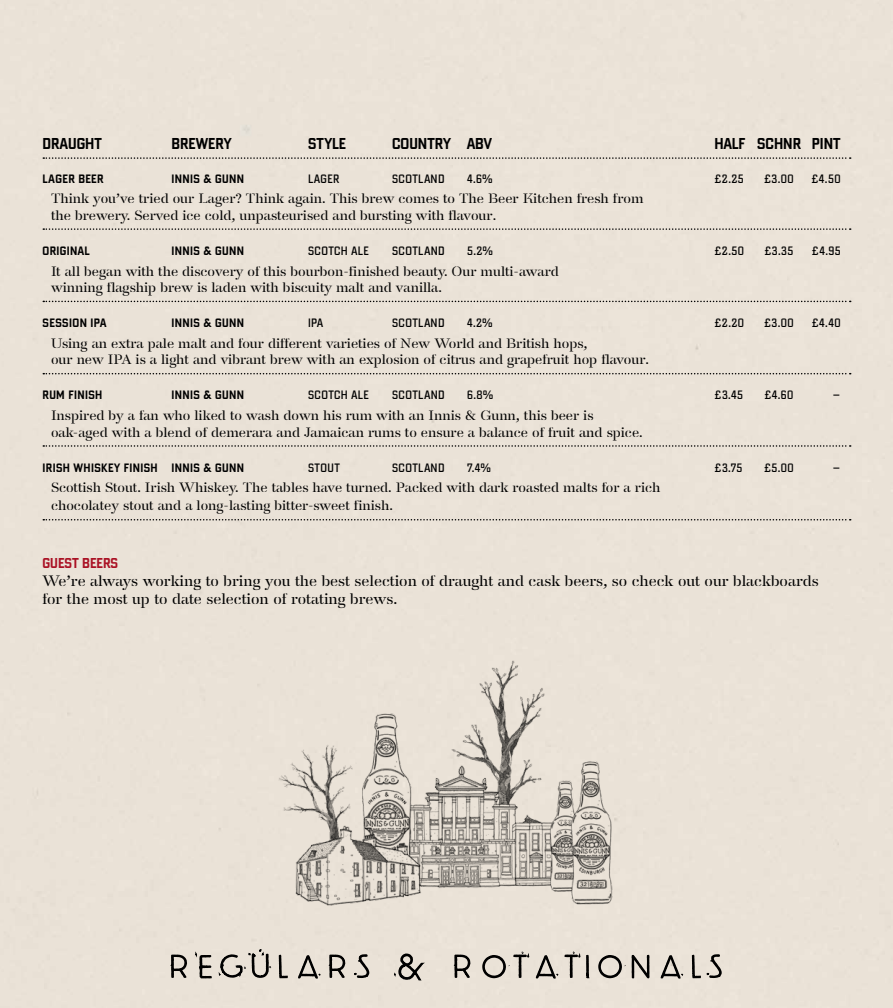
<style>
.page{position:relative;width:893px;height:1008px;background:#fff}
.page>*{position:absolute;margin:0;border:0;box-sizing:border-box;transform-origin:0 0}
.t1{font:16.5px "Banque Gothique Med Ex Cond";color:#000}
.t2{font:500 15px/18px "Danmark";color:#000}
.t3{font:15px "Banque Gothique Med Ex Cond";color:#aa1124}
.t4{font:500 13.5px/16.5px "Danmark";color:#000}
.t5{font:12.75px "Banque Gothique Light Ex Cond";letter-spacing:.03em;color:#000}
.t6{font:12.75px "Banque Gothique Med Ex Cond";letter-spacing:.03em;color:#000}
</style>
<div class="page">
<svg style="left:43px;top:157px;width:808px;height:2px;background:#aba59d"></svg>
<svg style="left:43px;top:228px;width:808px;height:2px;background:#aba59d"></svg>
<svg style="left:43px;top:301px;width:808px;height:1px"></svg>
<svg style="left:43px;top:373px;width:808px;height:1px"></svg>
<svg style="left:43px;top:445px;width:808px;height:2px;background:#aaa49c"></svg>
<svg style="left:43px;top:519px;width:808px;height:1px"></svg>
<svg style="left:170px;top:954px;width:18px;height:37px"></svg>
<svg style="left:194px;top:948px;width:95px;height:43px;background:#cbc4ba"></svg>
<svg style="left:298px;top:942px;width:24px;height:41px"></svg>
<svg style="left:328px;top:954px;width:18px;height:37px"></svg>
<svg style="left:354px;top:953px;width:16px;height:26px"></svg>
<svg style="left:393px;top:953px;width:34px;height:28px"></svg>
<svg style="left:453px;top:954px;width:18px;height:37px"></svg>
<svg style="left:481px;top:942px;width:109px;height:41px;background:#cbc4bb"></svg>
<svg style="left:597px;top:953px;width:53px;height:30px;background:#b7b1a8"></svg>
<svg style="left:660px;top:942px;width:24px;height:41px"></svg>
<svg style="left:690px;top:953px;width:32px;height:26px"></svg>
<img style="left:275px;top:643px;width:359px;height:294px">
<p class="t1" style="left:43px;top:133px;width:61px">DRAUGHT</p>
<p class="t1" style="left:172px;top:133px;width:62px">BREWERY</p>
<p class="t1" style="left:308px;top:133px;width:40px">STYLE</p>
<p class="t1" style="left:392px;top:133px;width:101px">COUNTRY ABV</p>
<p class="t1" style="left:715px;top:133px;width:128px">HALF SCHNR PINT</p>
<p class="t6" style="left:43px;top:170px;width:63px">LAGER BEER</p>
<p class="t6" style="left:172px;top:170px;width:74px">INNIS &amp; GUNN</p>
<p class="t5" style="left:308px;top:170px;width:33px">LAGER</p>
<p class="t5" style="left:392px;top:170px;width:54px">SCOTLAND</p>
<p class="t5" style="left:467px;top:170px;width:27px">4.6%</p>
<p class="t5" style="left:715px;top:170px;width:31px">£2.25</p>
<p class="t5" style="left:764px;top:170px;width:31px">£3.00</p>
<p class="t5" style="left:811px;top:170px;width:31px">£4.50</p>
<p class="t4" style="left:51px;top:191px;width:594px">Think you’ve tried our Lager? Think again. This brew comes to The Beer Kitchen fresh from the brewery. Served ice cold, unpasteurised and bursting with flavour.</p>
<p class="t6" style="left:43px;top:243px;width:49px">ORIGINAL</p>
<p class="t6" style="left:172px;top:243px;width:74px">INNIS &amp; GUNN</p>
<p class="t5" style="left:308px;top:243px;width:62px">SCOTCH ALE</p>
<p class="t5" style="left:392px;top:243px;width:54px">SCOTLAND</p>
<p class="t5" style="left:467px;top:243px;width:27px">5.2%</p>
<p class="t5" style="left:715px;top:243px;width:31px">£2.50</p>
<p class="t5" style="left:764px;top:243px;width:30px">£3.35</p>
<p class="t5" style="left:812px;top:243px;width:30px">£4.95</p>
<p class="t4" style="left:51px;top:263px;width:509px">It all began with the discovery of this bourbon-finished beauty. Our multi-award winning flagship brew is laden with biscuity malt and vanilla.</p>
<p class="t6" style="left:43px;top:315px;width:65px">SESSION IPA</p>
<p class="t6" style="left:172px;top:315px;width:74px">INNIS &amp; GUNN</p>
<p class="t5" style="left:308px;top:315px;width:17px">IPA</p>
<p class="t5" style="left:392px;top:315px;width:54px">SCOTLAND</p>
<p class="t5" style="left:467px;top:315px;width:27px">4.2%</p>
<p class="t5" style="left:715px;top:315px;width:31px">£2.20</p>
<p class="t5" style="left:764px;top:315px;width:31px">£3.00</p>
<p class="t5" style="left:812px;top:315px;width:30px">£4.40</p>
<p class="t4" style="left:51px;top:335px;width:600px">Using an extra pale malt and four different varieties of New World and British hops,<br>our new IPA is a light and vibrant brew with an explosion of citrus and grapefruit hop flavour.</p>
<p class="t6" style="left:43px;top:387px;width:61px">RUM FINISH</p>
<p class="t6" style="left:172px;top:387px;width:74px">INNIS &amp; GUNN</p>
<p class="t5" style="left:308px;top:387px;width:62px">SCOTCH ALE</p>
<p class="t5" style="left:392px;top:387px;width:54px">SCOTLAND</p>
<p class="t5" style="left:467px;top:387px;width:28px">6.8%</p>
<p class="t5" style="left:715px;top:387px;width:30px">£3.45</p>
<p class="t5" style="left:764px;top:387px;width:30px">£4.60</p>
<p class="t5" style="left:832px;top:387px;width:10px">–</p>
<p class="t4" style="left:51px;top:408px;width:593px">Inspired by a fan who liked to wash down his rum with an Innis &amp; Gunn, this beer is oak-aged with a blend of demerara and Jamaican rums to ensure a balance of fruit and spice.</p>
<p class="t6" style="left:43px;top:459px;width:203px">IRISH WHISKEY FINISH INNIS &amp; GUNN</p>
<p class="t5" style="left:308px;top:460px;width:33px">STOUT</p>
<p class="t5" style="left:392px;top:460px;width:54px">SCOTLAND</p>
<p class="t5" style="left:467px;top:460px;width:25px">7.4%</p>
<p class="t5" style="left:715px;top:460px;width:29px">£3.75</p>
<p class="t5" style="left:764px;top:460px;width:31px">£5.00</p>
<p class="t5" style="left:832px;top:460px;width:10px">–</p>
<p class="t4" style="left:51px;top:479px;width:611px;line-height:18px">Scottish Stout. Irish Whiskey. The tables have turned. Packed with dark roasted malts for a rich chocolatey stout and a long-lasting bitter-sweet finish.</p>
<p class="t3" style="left:43px;top:553px;width:77px">GUEST BEERS</p>
<p class="t2" style="left:43px;top:572px;width:778px">We’re always working to bring you the best selection of draught and cask beers, so check out our blackboards for the most up to date selection of rotating brews.</p>
</div>
